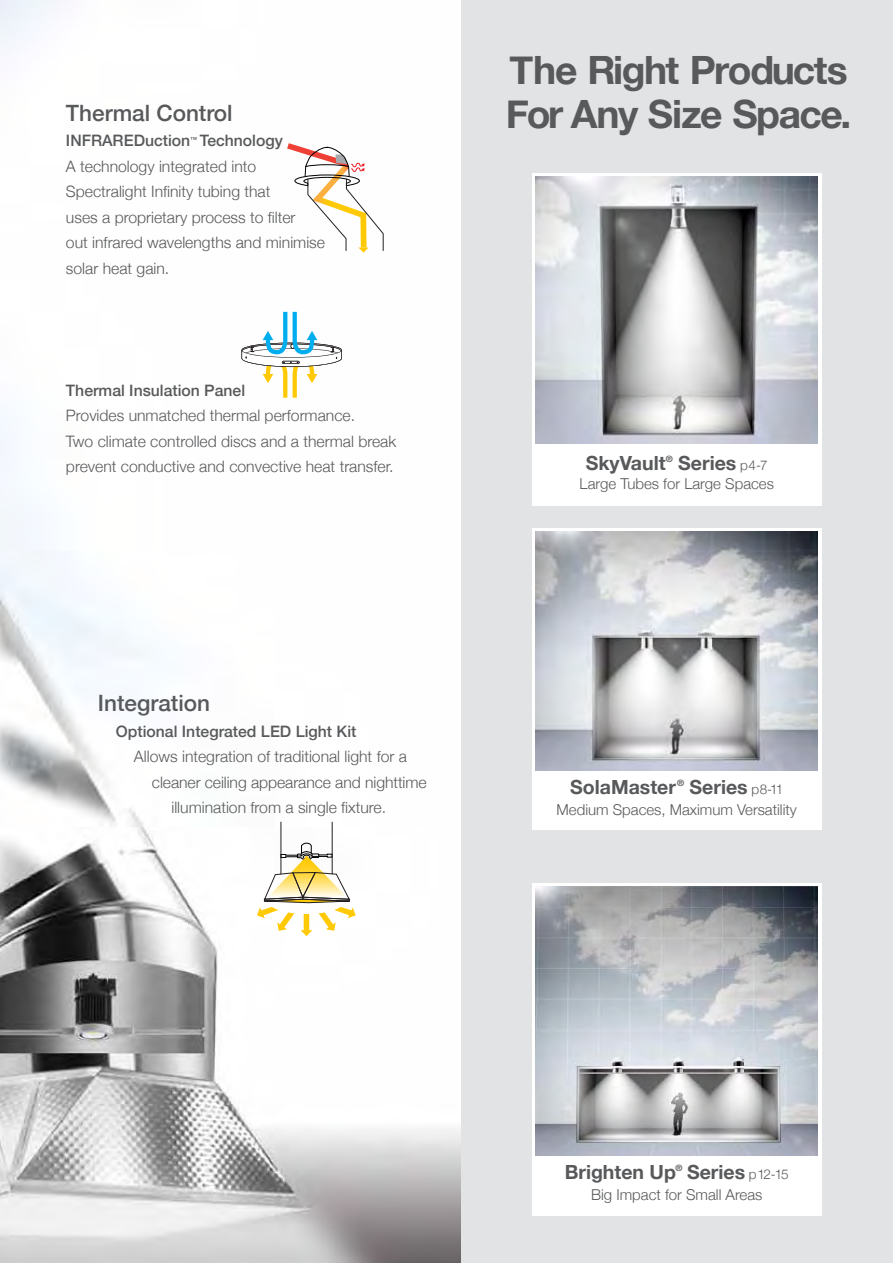
<style>
.page{position:relative;width:893px;height:1263px;background:#fff}
.page>*{position:absolute;margin:0;border:0;box-sizing:border-box;transform-origin:0 0}
.t1{font:700 39px/43.5px "Helvetica Neue";letter-spacing:-.04em;color:#58595b}
.t2{font:500 22.5px "Helvetica Neue";color:#58595b}
.t3{font:700 19.5px "Helvetica Neue";color:#58595b}
.t4{font:300 15.75px/25.5px "Helvetica Neue";color:#58595b}
.t5{font:500 15.75px "Helvetica Neue";color:#58595b}
.t6{font:300 15px "Helvetica Neue";color:#58595b}
.t7{font:700 8.7px "Helvetica Neue";color:#58595b}
.t8{font:500 7.05px "Helvetica Neue";color:#58595b}
.s1{font-weight:300;font-size:13.5px}
</style>
<div class="page">
<img style="left:0;top:0;width:461px;height:1263px">
<div style="left:461px;top:0;width:432px;height:1263px;background:#e2e3e4"></div>
<div style="left:532px;top:173px;width:290px;height:333px;background:#fff"></div>
<div style="left:532px;top:883px;width:290px;height:333px;background:#fff"></div>
<img style="left:536px;top:177px;width:282px;height:266px">
<div style="left:532px;top:528px;width:290px;height:301px;background:#fff"></div>
<img style="left:536px;top:531px;width:282px;height:239px">
<img style="left:536px;top:886px;width:282px;height:269px">
<svg style="left:242px;top:312px;width:100px;height:86px"></svg>
<svg style="left:287px;top:143px;width:97px;height:110px"></svg>
<svg style="left:257px;top:842px;width:99px;height:94px"></svg>
<hr style="left:281px;top:822px;width:1px;height:52px;background:#231f20">
<hr style="left:332px;top:822px;width:1px;height:52px;background:#231f20">
<h2 class="t2" style="left:66px;top:95px;width:168px">Thermal Control</h2>
<p class="t5" style="left:66px;top:128px;width:126px">INFRAREDuction</p>
<p class="t8" style="left:190px;top:134px;width:8px">™</p>
<p class="t5" style="left:200px;top:128px;width:85px">Technology</p>
<p class="t4" style="left:66px;top:152px;width:261px">A technology integrated into<br>Spectralight Infinity tubing that<br>uses a proprietary process to filter<br>out infrared wavelengths and minimise solar heat gain.</p>
<p class="t5" style="left:66px;top:377px;width:181px">Thermal Insulation Panel</p>
<p class="t4" style="left:66px;top:402px;width:332px">Provides unmatched thermal performance.<br>Two climate controlled discs and a thermal break prevent conductive and convective heat transfer.</p>
<h2 class="t2" style="left:98px;top:685px;width:114px">Integration</h2>
<p class="t5" style="left:116px;top:718px;width:242px">Optional Integrated LED Light Kit</p>
<p class="t4" style="left:134px;top:743px;width:275px">Allows integration of traditional light for a</p>
<p class="t4" style="left:152px;top:768px;width:276px">cleaner ceiling appearance and nighttime</p>
<p class="t4" style="left:171px;top:794px;width:216px">illumination from a single fixture.</p>
<h1 class="t1" style="left:506px;top:50px;width:347px">The Right Products<br>For Any Size Space.</h1>
<p class="t3" style="left:586px;top:447px;width:81px">SkyVault</p>
<p class="t7" style="left:666px;top:452px;width:8px">®</p>
<p class="t3" style="left:678px;top:447px;width:91px">Series <span class="s1">p4-7</span></p>
<p class="t6" style="left:580px;top:472px;width:196px">Large Tubes for Large Spaces</p>
<p class="t3" style="left:570px;top:772px;width:107px">SolaMaster</p>
<p class="t7" style="left:677px;top:776px;width:8px">®</p>
<p class="t3" style="left:690px;top:772px;width:95px">Series <span class="s1">p8-11</span></p>
<p class="t6" style="left:557px;top:797px;width:242px">Medium Spaces, Maximum Versatility</p>
<p class="t3" style="left:565px;top:1156px;width:113px">Brighten Up</p>
<p class="t7" style="left:675px;top:1161px;width:8px">®</p>
<p class="t3" style="left:687px;top:1156px;width:103px">Series <span class="s1">p12-15</span></p>
<p class="t6" style="left:591px;top:1182px;width:173px">Big Impact for Small Areas</p>
</div>
